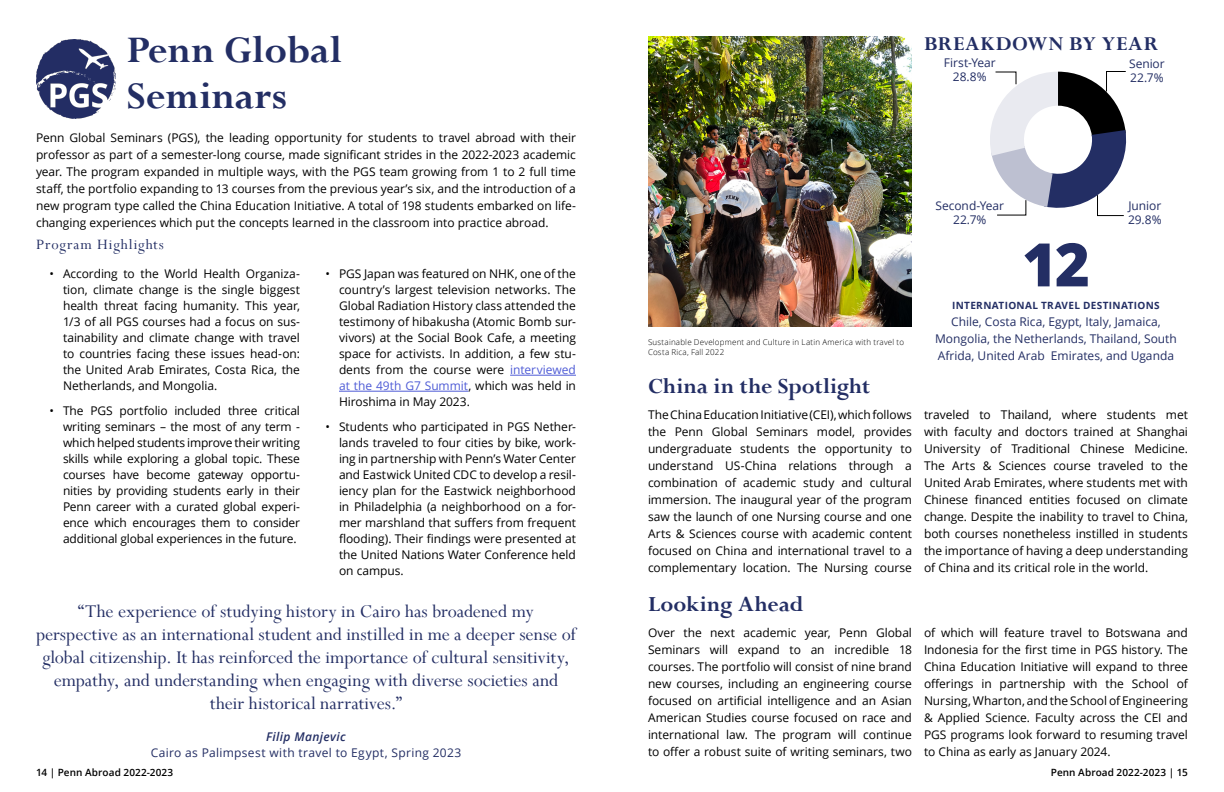
<style>
.page{position:relative;width:1224px;height:792px;background:#fff}
.page>*{position:absolute;margin:0;border:0;box-sizing:border-box;transform-origin:0 0}
.Infographic_Text{font:800 60px "Open Sans";color:#232e64}
.Title_TOC{font:700 42px/46px "Perpetua";color:#232e64}
.Section_Title_Span_Column{font:700 24px "Perpetua";color:#232e64}
.Infographic_Title{font:700 22px "Perpetua";letter-spacing:.04em;color:#232e64}
.Quote_big{font:20px/23px "Perpetua";color:#232e64;text-align:center}
.Subsection_title{font:16px "Perpetua";letter-spacing:.05em;color:#232e64}
.Body_Text{font:12px/17px "Open Sans";letter-spacing:-.005em;color:#000;text-align:justify}
.Bullet_Point{font:12px/16px "Open Sans";letter-spacing:-.005em;color:#000;text-align:justify}
.Infographic_Subtitle{font:12px/17px "Open Sans";color:#232e64;text-align:center}
.Infographic_Text-2{font:12px/14px "Open Sans";letter-spacing:-.005em;color:#232e64;text-align:center}
.Quote_Name{font:12px "Open Sans";letter-spacing:.025em;color:#232e64}
.Quote_Name-2{font:italic 600 12px "Open Sans";letter-spacing:.03em;color:#232e64}
.t1{font:600 10px "Open Sans";letter-spacing:.01em;color:#000}
.Infographic_Subtitle-2{font:700 10px "Open Sans";letter-spacing:.035em;color:#232e64}
.Photo_Caption{font:300 8px/10px "Open Sans";letter-spacing:.025em;color:#000}
.s1{color:#4f5cd6}
</style>
<div class="page">
<img style="left:36px;top:40px;width:80px;height:79px">
<hr style="left:510px;top:375px;width:66px;height:1px;background:#4f5cd6">
<hr style="left:339px;top:391px;width:129px;height:1px;background:#4f5cd6">
<img style="left:648px;top:36px;width:264px;height:290px">
<svg style="left:1058px;top:72px;width:68px;height:58px;fill:#000"></svg>
<svg style="left:1048px;top:130px;width:78px;height:78px;fill:#232e64"></svg>
<svg style="left:992px;top:156px;width:61px;height:51px;fill:#bdc0d1"></svg>
<svg style="left:990px;top:72px;width:68px;height:84px;fill:#e9eaf0"></svg>
<svg style="left:996px;top:199px;width:31px;height:17px"></svg>
<svg style="left:1097px;top:194px;width:28px;height:23px"></svg>
<svg style="left:995px;top:71px;width:22px;height:14px"></svg>
<svg style="left:1106px;top:71px;width:20px;height:21px"></svg>
<h2 class="Title_TOC" style="left:127px;top:27px;width:217px">Penn Global<br>Seminars</h2>
<p class="Body_Text" style="left:36px;top:128px;width:542px">Penn Global Seminars (PGS), the leading opportunity for students to travel abroad with their professor as part of a semester-long course, made significant strides in the 2022-2023 academic year. The program expanded in multiple ways, with the PGS team growing from 1 to 2 full time staff, the portfolio expanding to 13 courses from the previous year’s six, and the introduction of a new program type called the China Education Initiative. A total of 198 students embarked on life&shy;changing experiences which put the concepts learned in the classroom into practice abroad.</p>
<h4 class="Subsection_title" style="left:36px;top:234px;width:130px">Program Highlights</h4>
<p class="Bullet_Point" style="left:63px;top:266px;width:239px;text-indent:-14px">• According to the World Health Organiza&shy;tion, climate change is the single biggest health threat facing humanity. This year, 1/3 of all PGS courses had a focus on sus&shy;tainability and climate change with travel to countries facing these issues head-on: the United Arab Emirates, Costa Rica, the Netherlands, and Mongolia.</p>
<p class="Bullet_Point" style="left:63px;top:403px;width:239px;text-indent:-14px">• The PGS portfolio included three critical writing seminars – the most of any term - which helped students improve their writing skills while exploring a global topic. These courses have become gateway opportu&shy;nities by providing students early in their Penn career with a curated global experi&shy;ence which encourages them to consider additional global experiences in the future.</p>
<p class="Bullet_Point" style="left:339px;top:266px;width:239px;text-indent:-14px">• PGS Japan was featured on NHK, one of the country’s largest television networks. The Global Radiation History class attended the testimony of hibakusha (Atomic Bomb sur&shy;vivors) at the Social Book Cafe, a meeting space for activists. In addition, a few stu&shy;dents from the course were <span class="s1">interviewed at the 49th G7 Summit</span>, which was held in Hiroshima in May 2023.</p>
<p class="Bullet_Point" style="left:339px;top:419px;width:239px;text-indent:-14px">• Students who participated in PGS Nether&shy;lands traveled to four cities by bike, work&shy;ing in partnership with Penn’s Water Center and Eastwick United CDC to develop a resil&shy;iency plan for the Eastwick neighborhood in Philadelphia (a neighborhood on a for&shy;mer marshland that suffers from frequent flooding). Their findings were presented at the United Nations Water Conference held on campus.</p>
<p class="Quote_big" style="left:36px;top:599px;width:541px">“The experience of studying history in Cairo has broadened my perspective as an international student and instilled in me a deeper sense of global citizenship. It has reinforced the importance of cultural sensitivity, empathy, and understanding when engaging with diverse societies and their historical narratives.”</p>
<p class="Quote_Name-2" style="left:266px;top:728px;width:81px">Filip Manjevic</p>
<p class="Quote_Name" style="left:151px;top:744px;width:312px">Cairo as Palimpsest with travel to Egypt, Spring 2023</p>
<h2 class="Infographic_Title" style="left:924px;top:30px;width:236px">BREAKDOWN BY YEAR</h2>
<p class="Infographic_Text-2" style="left:1129px;top:56px;width:37px">Senior</p>
<p class="Infographic_Text-2" style="left:1130px;top:70px;width:35px">22.7%</p>
<p class="Infographic_Text-2" style="left:944px;top:55px;width:53px">First-Year</p>
<p class="Infographic_Text-2" style="left:953px;top:69px;width:35px">28.8%</p>
<p class="Photo_Caption" style="left:648px;top:337px;width:258px">Sustainable Development and Culture in Latin America with travel to<br>Costa Rica, Fall 2022</p>
<p class="Infographic_Text-2" style="left:935px;top:198px;width:70px">Second-Year<br>22.7%</p>
<p class="Infographic_Text-2" style="left:1128px;top:198px;width:34px">Junior</p>
<p class="Infographic_Text-2" style="left:1128px;top:212px;width:35px">29.8%</p>
<p class="Infographic_Text" style="left:1022px;top:219px;width:69px">12</p>
<h3 class="Infographic_Subtitle-2" style="left:952px;top:299px;width:209px">INTERNATIONAL TRAVEL DESTINATIONS</h3>
<h3 class="Infographic_Subtitle" style="left:935px;top:313px;width:243px">Chile, Costa Rica, Egypt, Italy, Jamaica,<br>Mongolia, the Netherlands, Thailand, South<br>Afrida, United Arab Emirates, and Uganda</h3>
<h2 class="Section_Title_Span_Column" style="left:648px;top:371px;width:223px">China in the Spotlight</h2>
<p class="Body_Text" style="left:648px;top:406px;width:266px">The China Education Initiative (CEI), which follows the Penn Global Seminars model, provides undergraduate students the opportunity to understand US-China relations through a combination of academic study and cultural immersion. The inaugural year of the program saw the launch of one Nursing course and one Arts &amp; Sciences course with academic content focused on China and international travel to a complementary location. The Nursing course</p>
<p class="Body_Text" style="left:924px;top:406px;width:266px">traveled to Thailand, where students met with faculty and doctors trained at Shanghai University of Traditional Chinese Medicine.<br>The Arts &amp; Sciences course traveled to the United Arab Emirates, where students met with Chinese financed entities focused on climate change. Despite the inability to travel to China, both courses nonetheless instilled in students the importance of having a deep understanding of China and its critical role in the world.</p>
<h2 class="Section_Title_Span_Column" style="left:648px;top:589px;width:157px">Looking Ahead</h2>
<p class="Body_Text" style="left:648px;top:624px;width:266px">Over the next academic year, Penn Global Seminars will expand to an incredible 18 courses. The portfolio will consist of nine brand new courses, including an engineering course focused on artificial intelligence and an Asian American Studies course focused on race and international law. The program will continue to offer a robust suite of writing seminars, two</p>
<p class="Body_Text" style="left:924px;top:624px;width:266px">of which will feature travel to Botswana and Indonesia for the first time in PGS history. The China Education Initiative will expand to three offerings in partnership with the School of Nursing, Wharton, and the School of Engineering &amp; Applied Science. Faculty across the CEI and PGS programs look forward to resuming travel to China as early as January 2024.</p>
<p class="t1" style="left:36px;top:765px;width:139px">14 | Penn Abroad 2022-2023</p>
<p class="t1" style="left:1051px;top:765px;width:139px">Penn Abroad 2022-2023 | 15</p>
</div>
